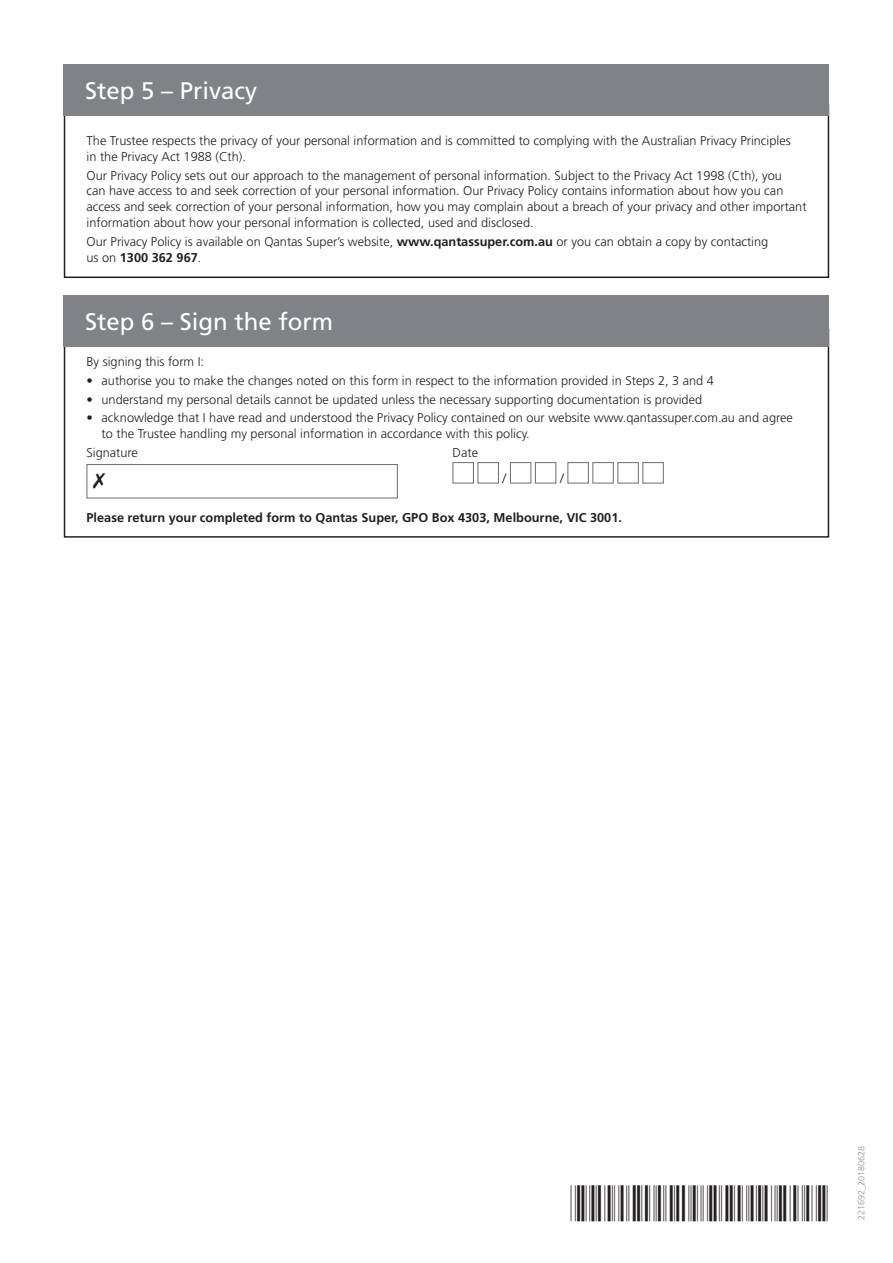
<style>
.page{position:relative;width:893px;height:1263px;background:#fff}
.page>*{position:absolute;margin:0;border:0;box-sizing:border-box;transform-origin:0 0}
.t1{font:36px "C39 P24 Dm Tt";letter-spacing:.035em;color:#231f20}
.STEP_HEADING{font:24px "Frutiger";color:#fff}
.FILL_IN-BODY{font:300 13.5px "Frutiger";color:#231f20}
.FILL_IN-BODY-2{font:300 12.75px/15.8px "Frutiger";color:#231f20}
.BODY_BOLD{font:700 12.75px "Frutiger";color:#231f20}
.t2{font:300 9px "Frutiger";color:#939598}
.s1{font-weight:700}
</style>
<div class="page">
<div style="left:87px;top:464px;width:311px;height:34px;border:1px solid #6c6d70"></div>
<div style="left:453px;top:462px;width:21px;height:21px;background:#fff;border:1px solid #6c6d70"></div>
<div style="left:478px;top:462px;width:21px;height:21px;background:#fff;border:1px solid #6c6d70"></div>
<div style="left:510px;top:462px;width:21px;height:21px;background:#fff;border:1px solid #6c6d70"></div>
<div style="left:535px;top:462px;width:21px;height:21px;background:#fff;border:1px solid #6c6d70"></div>
<div style="left:567px;top:462px;width:22px;height:21px;background:#fff;border:1px solid #6c6d70"></div>
<div style="left:592px;top:462px;width:22px;height:21px;background:#fff;border:1px solid #6c6d70"></div>
<div style="left:617px;top:462px;width:22px;height:21px;background:#fff;border:1px solid #6c6d70"></div>
<div style="left:642px;top:462px;width:22px;height:21px;background:#fff;border:1px solid #6c6d70"></div>
<div style="left:64px;top:329px;width:765px;height:209px;border:2px solid #231f20"></div>
<div style="left:64px;top:295px;width:765px;height:51px;background:#808285"></div>
<div style="left:64px;top:104px;width:765px;height:174px;border:2px solid #231f20"></div>
<div style="left:64px;top:65px;width:765px;height:51px;background:#808285"></div>
<p class="STEP_HEADING" style="left:85px;top:77px;width:174px">Step 5 – Privacy</p>
<p class="FILL_IN-BODY-2" style="left:87px;top:133px;width:706px">The Trustee respects the privacy of your personal information and is committed to complying with the Australian Privacy Principles in the Privacy Act 1988 (Cth).</p>
<p class="FILL_IN-BODY-2" style="left:87px;top:168px;width:722px">Our Privacy Policy sets out our approach to the management of personal information. Subject to the Privacy Act 1998 (Cth), you<br>can have access to and seek correction of your personal information. Our Privacy Policy contains information about how you can access and seek correction of your personal information, how you may complain about a breach of your privacy and other important information about how your personal information is collected, used and disclosed.</p>
<p class="FILL_IN-BODY-2" style="left:87px;top:234px;width:683px">Our Privacy Policy is available on Qantas Super’s website, <span class="s1">www.qantassuper.com.au</span> or you can obtain a copy by contacting us on <span class="s1">1300 362 967</span>.</p>
<p class="STEP_HEADING" style="left:85px;top:307px;width:250px">Step 6 – Sign the form</p>
<p class="FILL_IN-BODY-2" style="left:87px;top:354px;width:119px">By signing this form I:</p>
<p class="FILL_IN-BODY-2" style="left:87px;top:372px;width:629px">• authorise you to make the changes noted on this form in respect to the information provided in Steps 2, 3 and 4</p>
<p class="FILL_IN-BODY-2" style="left:87px;top:391px;width:617px">• understand my personal details cannot be updated unless the necessary supporting documentation is provided</p>
<p class="FILL_IN-BODY-2" style="left:102px;top:410px;width:693px;text-indent:-15px">• acknowledge that I have read and understood the Privacy Policy contained on our website www.qantassuper.com.au and agree to the Trustee handling my personal information in accordance with this policy.</p>
<p class="FILL_IN-BODY-2" style="left:87px;top:445px;width:53px">Signature</p>
<p class="FILL_IN-BODY-2" style="left:453px;top:445px;width:27px">Date</p>
<p class="FILL_IN-BODY" style="left:502px;top:471px;width:5px">/</p>
<p class="FILL_IN-BODY" style="left:560px;top:471px;width:5px">/</p>
<p class="BODY_BOLD" style="left:87px;top:510px;width:537px">Please return your completed form to Qantas Super, GPO Box 4303, Melbourne, VIC 3001.</p>
<h1 class="t1" style="left:571px;top:1184px;width:260px">*SA014.701ST1*</h1>
<p class="t2" style="left:856px;top:1220px;width:76px;rotate:-90deg">221692_20180628</p>
</div>
